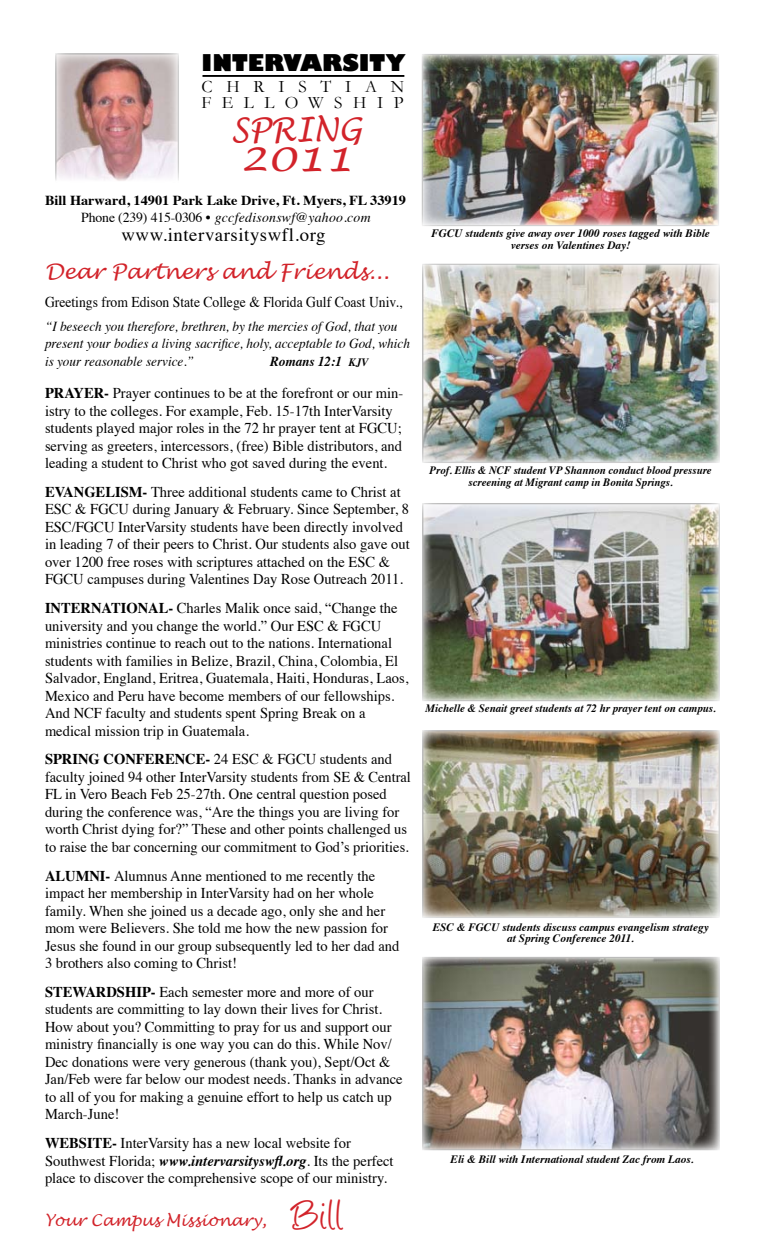
<style>
.page{position:relative;width:765px;height:1260px;background:#fff}
.page>*{position:absolute;margin:0;border:0;box-sizing:border-box;transform-origin:0 0}
.t1{font:48.75px "Angelina";color:#d2232a}
.t2{font:italic 32.5px/29.8px "Lucida Handwriting";color:#d2232a}
.t3{font:800 22.5px "Gill Sans";color:#000}
.t4{font:italic 21.25px "Lucida Handwriting";color:#d2232a}
.t5{font:18.75px "Times";letter-spacing:.03em;color:#000}
.t6{font:17.5px/16px "Garamond";letter-spacing:.6em;color:#000}
.t7{font:italic 16.25px "Lucida Handwriting";color:#d2232a}
.t8{font:15px/17.5px "Times";color:#000}
.t9{font:15px "Times";color:#000;scale:.91 1}
.t10{font:italic 13.75px/17.5px "Times";color:#000;scale:.96 1}
.t11{font:700 13.75px/16.5px "Times";color:#000;text-align:center;scale:1.04 1}
.t12{font:italic 700 13.75px "Times";color:#000;scale:.96 1}
.t13{font:italic 700 11.25px/12.5px "Times";color:#000;text-align:center}
.t14{font:italic 700 11.25px/11.2px "Times";color:#000;text-align:center;scale:.96 1}
.s1{font-weight:400}
.s2{font-weight:400;font-style:italic}
.s3{font-size:11.25px}
.s4{font-weight:700}
.s5{font-weight:700;font-style:italic}
</style>
<div class="page">
<img style="left:424px;top:56px;width:294px;height:168px">
<img style="left:424px;top:265px;width:294px;height:196px">
<img style="left:424px;top:505px;width:294px;height:194px">
<img style="left:424px;top:732px;width:294px;height:184px">
<img style="left:424px;top:959px;width:294px;height:189px">
<img style="left:57px;top:55px;width:120px;height:126px">
<hr style="left:202px;top:75px;width:202px;height:2px;background:#000">
<h3 class="t3" style="left:202px;top:48px;width:206px">INTERVARSITY</h3>
<p class="t6" style="left:202px;top:78px;width:204px">CHRISTIAN<br>FELLOWSHIP</p>
<h2 class="t2" style="left:231px;top:116px;width:132px">SPRING<br>2011</h2>
<p class="t11" style="left:45px;top:191px;width:349px">Bill Harward, 14901 Park Lake Drive, Ft. Myers, FL 33919<br><span class="s1">Phone (239) 415-0306 •</span> <span class="s2">gccfedisonswf@yahoo.com</span></p>
<p class="t5" style="left:121px;top:217px;width:206px">www.intervarsityswfl.org</p>
<h3 class="t4" style="left:45px;top:259px;width:346px">Dear Partners and Friends...</h3>
<p class="t9" style="left:45px;top:288px;width:394px">Greetings from Edison State College &amp; Florida Gulf Coast Univ.,</p>
<p class="t10" style="left:45px;top:316px;width:382px">“I beseech you therefore, brethren, by the mercies of God, that you present your bodies a living sacrifice, holy, acceptable to God, which is your reasonable service.”</p>
<p class="t12" style="left:270px;top:348px;width:104px">Romans 12:1 <span class="s3">KJV</span></p>
<p class="t8" style="left:45px;top:383px;width:360px"><span class="s4">PRAYER-</span> Prayer continues to be at the forefront or our min&shy;istry to the colleges. For example, Feb. 15-17th InterVarsity students played major roles in the 72 hr prayer tent at FGCU; serving as greeters, intercessors, (free) Bible distributors, and leading a student to Christ who got saved during the event.</p>
<p class="t8" style="left:45px;top:482px;width:366px"><span class="s4">EVANGELISM-</span> Three additional students came to Christ at ESC &amp; FGCU during January &amp; February. Since September, 8<br>ESC/FGCU InterVarsity students have been directly involved in leading 7 of their peers to Christ. Our students also gave out over 1200 free roses with scriptures attached on the ESC &amp; FGCU campuses during Valentines Day Rose Outreach 2011.</p>
<p class="t8" style="left:45px;top:598px;width:365px"><span class="s4">INTERNATIONAL-</span> Charles Malik once said, “Change the university and you change the world.” Our ESC &amp; FGCU ministries continue to reach out to the nations. International students with families in Belize, Brazil, China, Colombia, El Salvador, England, Eritrea, Guatemala, Haiti, Honduras, Laos, Mexico and Peru have become members of our fellowships.<br>And NCF faculty and students spent Spring Break on a medical mission trip in Guatemala.</p>
<p class="t8" style="left:45px;top:749px;width:367px"><span class="s4">SPRING CONFERENCE-</span> 24 ESC &amp; FGCU students and faculty joined 94 other InterVarsity students from SE &amp; Central FL in Vero Beach Feb 25-27th. One central question posed during the conference was, “Are the things you are living for worth Christ dying for?” These and other points challenged us to raise the bar concerning our commitment to God’s priorities.</p>
<p class="t8" style="left:45px;top:866px;width:356px"><span class="s4">ALUMNI-</span> Alumnus Anne mentioned to me recently the impact her membership in InterVarsity had on her whole family. When she joined us a decade ago, only she and her mom were Believers. She told me how the new passion for Jesus she found in our group subsequently led to her dad and 3 brothers also coming to Christ!</p>
<p class="t8" style="left:45px;top:982px;width:359px"><span class="s4">STEWARDSHIP-</span> Each semester more and more of our students are committing to lay down their lives for Christ.<br>How about you? Committing to pray for us and support our ministry financially is one way you can do this. While Nov/ Dec donations were very generous (thank you), Sept/Oct &amp; Jan/Feb were far below our modest needs. Thanks in advance to all of you for making a genuine effort to help us catch up March-June!</p>
<p class="t8" style="left:45px;top:1133px;width:350px"><span class="s4">WEBSITE-</span> InterVarsity has a new local website for<br>Southwest Florida; <span class="s5">www.intervarsityswfl.org</span>. Its the perfect place to discover the comprehensive scope of our ministry.</p>
<p class="t7" style="left:45px;top:1210px;width:223px">Your Campus Missionary,</p>
<h1 class="t1" style="left:293px;top:1194px;width:52px">Bill</h1>
<p class="t13" style="left:431px;top:226px;width:280px">FGCU students give away over 1000 roses tagged with Bible verses on Valentines Day!</p>
<p class="t14" style="left:430px;top:464px;width:295px">Prof. Ellis &amp; NCF student VP Shannon conduct blood pressure screening at Migrant camp in Bonita Springs.</p>
<p class="t13" style="left:425px;top:701px;width:292px">Michelle &amp; Senait greet students at 72 hr prayer tent on campus.</p>
<p class="t13" style="left:433px;top:920px;width:277px;line-height:11.2px">ESC &amp; FGCU students discuss campus evangelism strategy at Spring Conference 2011.</p>
<p class="t13" style="left:451px;top:1152px;width:244px">Eli &amp; Bill with International student Zac from Laos.</p>
</div>
